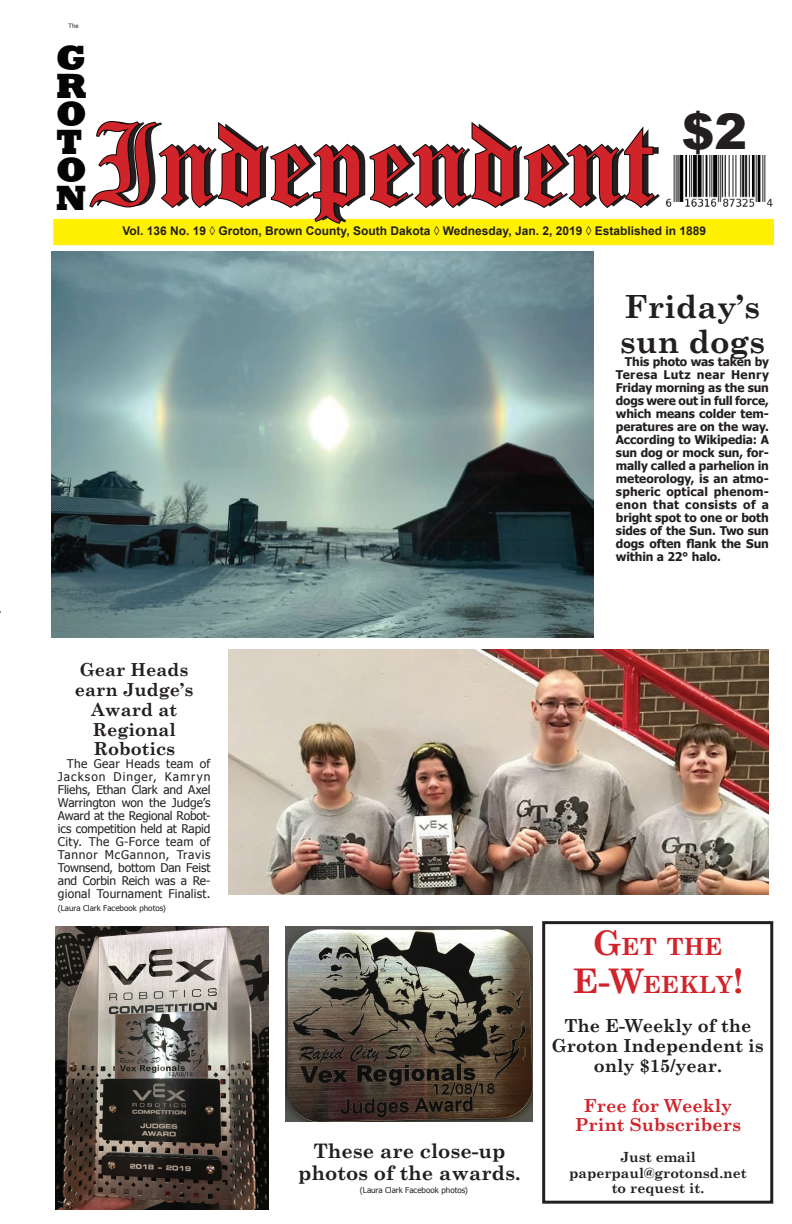
<style>
.page{position:relative;width:792px;height:1224px;background:#fff}
.page>*{position:absolute;margin:0;border:0;box-sizing:border-box;transform-origin:0 0}
.t1{font:86px "Old English Five";color:#231f20}
.t2{font:900 49px "Arial";color:#231f20}
.t3{font:800 36px/28px "Rockwell";color:#040503;text-align:justify}
.t4{font:700 32px/35.2px "Century Schoolbook";color:#231f20}
.t5{font:700 23.8px/37.4px "Century Schoolbook";color:#d1232a;text-align:center}
.t6{font:700 20px/22px "Century Schoolbook";color:#231f20;text-align:center}
.t7{font:700 18px/19.8px "Century Schoolbook";color:#231f20;text-align:center}
.t8{font:700 18px/19.8px "Century Schoolbook";color:#d1232a;text-align:center}
.t9{font:700 14px/15.4px "Century Schoolbook";color:#231f20;text-align:center}
.t10{font:700 12px/13px "Tahoma";letter-spacing:-.01em;color:#231f20;text-align:justify}
.t11{font:12px/13px "Tahoma";letter-spacing:.005em;color:#231f20;text-align:justify}
.t12{font:700 12px "Arial";color:#231f20}
.t13{font:8px "Tahoma";letter-spacing:.005em;color:#231f20}
.t14{font:6px "Tahoma";color:#231f20}
.s1{font-size:34px}
</style>
<div class="page">
<div style="left:53px;top:219px;width:721px;height:26px;background:#fff101;border:1px solid #fff101"></div>
<svg style="left:88px;top:121px;width:273px;height:103px"></svg>
<svg style="left:369px;top:122px;width:286px;height:86px"></svg>
<img style="left:666px;top:156px;width:107px;height:52px">
<img style="left:229px;top:650px;width:540px;height:244px">
<img style="left:56px;top:926px;width:212px;height:283px">
<img style="left:286px;top:927px;width:246px;height:194px">
<img style="left:52px;top:251px;width:542px;height:386px">
<div style="left:542px;top:921px;width:231px;height:283px;border:3px solid #231f20"></div>
<p class="t14" style="left:69px;top:22px;width:12px">The</p>
<h3 class="t3" style="left:56px;top:44px;width:33px">G R O T O N</h3>
<h2 class="t2" style="left:682px;top:96px;width:67px">$2</h2>
<h1 class="t1" style="left:91px;top:125px;width:570px">Independent</h1>
<p class="t12" style="left:122px;top:222px;width:585px">Vol. 136 No. 19 ◊ Groton, Brown County, South Dakota ◊ Wednesday, Jan. 2, 2019 ◊ Established in 1889</p>
<h3 class="t4" style="left:620px;top:288px;width:147px">Friday’s sun dogs</h3>
<p class="t10" style="left:616px;top:354px;width:155px;text-indent:9px">This photo was taken by Teresa Lutz near Henry Friday morning as the sun dogs were out in full force, which means colder tem&shy;peratures are on the way.<br>According to Wikipedia: A sun dog or mock sun, for&shy;mally called a parhelion in meteorology, is an atmo&shy;spheric optical phenom&shy;enon that consists of a bright spot to one or both sides of the Sun. Two sun dogs often flank the Sun within a 22° halo.</p>
<h3 class="t7" style="left:75px;top:660px;width:120px">Gear Heads earn Judge’s<br>Award at<br>Regional<br>Robotics</h3>
<p class="t11" style="left:58px;top:757px;width:154px;text-indent:9px">The Gear Heads team of Jackson Dinger, Kamryn Fliehs, Ethan Clark and Axel Warrington won the Judge’s Award at the Regional Robot&shy;ics competition held at Rapid City. The G-Force team of Tannor McGannon, Travis Townsend, bottom Dan Feist and Corbin Reich was a Re&shy;gional Tournament Finalist.</p>
<p class="t13" style="left:58px;top:903px;width:109px">(Laura Clark Facebook photos)</p>
<h3 class="t6" style="left:298px;top:1140px;width:224px">These are close-up photos of the awards.</h3>
<p class="t13" style="left:360px;top:1185px;width:109px">(Laura Clark Facebook photos)</p>
<h3 class="t5" style="left:573px;top:928px;width:172px"><span class="s1">G</span>ET THE<br><span class="s1">E-W</span>EEKLY<span class="s1">!</span></h3>
<h3 class="t7" style="left:552px;top:1016px;width:213px">The E-Weekly of the<br>Groton Independent is only $15/year.</h3>
<h3 class="t8" style="left:575px;top:1095px;width:168px">Free for Weekly<br>Print Subscribers</h3>
<p class="t9" style="left:569px;top:1149px;width:179px">Just email paperpaul@grotonsd.net to request it.</p>
</div>
